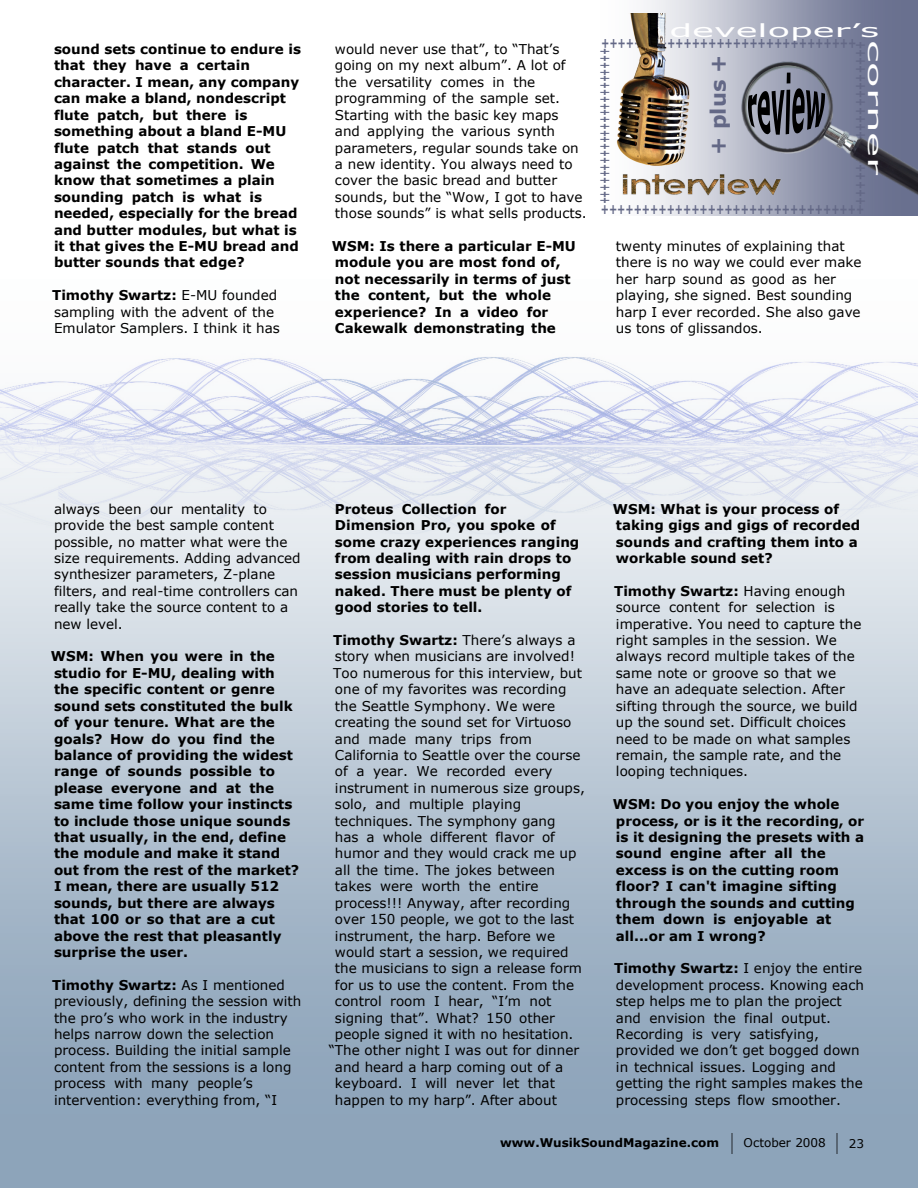
<style>
.page{position:relative;width:918px;height:1188px;background:#fff}
.page>*{position:absolute;margin:0;border:0;box-sizing:border-box;transform-origin:0 0}
.t1{font:700 21px "Verdana";color:#636886}
.t2{font:18px "Verdana";color:#fff;scale:2.04 1}
.t3{font:18px "Verdana";color:#fff;scale:2.33 1}
.t4{font:13.5px/16.4px "Verdana";color:#000}
.t5{font:700 13.5px/16.4px "Verdana";color:#000}
.t6{font:700 13.5px "Verdana";color:#636886;scale:.7 1}
.t7{font:700 13.5px "Verdana";color:#636886;scale:.58 1}
.t8{font:700 12px "Verdana";color:#000}
.t9{font:12px "Verdana";color:#000}
.s1{font-weight:700}
.s2{font-weight:400}
</style>
<div class="page">
<img style="left:0;top:357px;width:918px;height:831px">
<hr style="left:836px;top:1133px;width:2px;height:21px;background:#586674">
<hr style="left:731px;top:1133px;width:2px;height:21px;background:#586674">
<img style="left:629px;top:0;width:289px;height:216px">
<img style="left:622px;top:180px;width:84px;height:20px">
<img style="left:706px;top:41px;width:212px;height:175px">
<img style="left:616px;top:14px;width:96px;height:166px">
<p class="t5" style="left:54px;top:42px;width:249px">sound sets continue to endure is that they have a certain character. I mean, any company can make a bland, nondescript flute patch, but there is something about a bland E-MU flute patch that stands out against the competition. We know that sometimes a plain sounding patch is what is needed, especially for the bread and butter modules, but what is it that gives the E-MU bread and butter sounds that edge?</p>
<p class="t4" style="left:52px;top:288px;width:229px"><span class="s1">Timothy Swartz:</span> E-MU founded sampling with the advent of the<br>Emulator Samplers. I think it has</p>
<p class="t4" style="left:335px;top:42px;width:253px">would never use that”, to “That’s going on my next album”. A lot of the versatility comes in the programming of the sample set.<br>Starting with the basic key maps and applying the various synth parameters, regular sounds take on a new identity. You always need to cover the basic bread and butter sounds, but the “Wow, I got to have those sounds” is what sells products.</p>
<p class="t5" style="left:332px;top:239px;width:246px">WSM: Is there a particular E-MU module you are most fond of, not necessarily in terms of just the content, but the whole experience? In a video for<br>Cakewalk demonstrating the</p>
<h2 class="t2" style="left:669px;top:24px;width:104px">developer’s</h2>
<p class="t6" style="left:857px;top:50px;width:366px;rotate:-180deg">+++++++++++++++++++++++++++++++</p>
<h2 class="t3" style="left:882px;top:40px;width:59px;rotate:90deg">corner</h2>
<p class="t7" style="left:611px;top:48px;width:270px;rotate:90deg">+++++++++++++++++++++++</p>
<h1 class="t1" style="left:710px;top:155px;width:101px;rotate:-90deg">+ plus +</h1>
<p class="t6" style="left:601px;top:204px;width:378px">++++++++++++++++++++++++++++++++</p>
<p class="t4" style="left:616px;top:239px;width:247px">twenty minutes of explaining that there is no way we could ever make her harp sound as good as her playing, she signed. Best sounding harp I ever recorded. She also gave us tons of glissandos.</p>
<p class="t4" style="left:54px;top:502px;width:248px">always been our mentality to provide the best sample content possible, no matter what were the size requirements. Adding advanced synthesizer parameters, Z-plane filters, and real-time controllers can really take the source content to a new level.</p>
<p class="t5" style="left:51px;top:650px;width:250px">WSM: When you were in the studio for E-MU, dealing with the specific content or genre sound sets constituted the bulk of your tenure. What are the goals? How do you find the balance of providing the widest range of sounds possible to please everyone and at the same time follow your instincts to include those unique sounds that usually, in the end, define the module and make it stand out from the rest of the market?<br>I mean, there are usually 512 sounds, but there are always that 100 or so that are a cut above the rest that pleasantly surprise the user.</p>
<p class="t4" style="left:52px;top:978px;width:251px"><span class="s1">Timothy Swartz:</span> As I mentioned previously, defining the session with the pro’s who work in the industry helps narrow down the selection process. Building the initial sample content from the sessions is a long process with many people’s intervention: everything from, “I</p>
<p class="t5" style="left:335px;top:502px;width:246px">Proteus Collection for<br>Dimension Pro, you spoke of some crazy experiences ranging from dealing with rain drops to session musicians performing naked. There must be plenty of good stories to tell.</p>
<p class="t5" style="left:333px;top:633px;width:244px">Timothy Swartz: <span class="s2">There’s always a</span></p>
<p class="t4" style="left:335px;top:650px;width:242px">story when musicians are involved!</p>
<p class="t4" style="left:333px;top:666px;width:250px">Too numerous for this interview, but</p>
<p class="t4" style="left:335px;top:682px;width:233px">one of my favorites was recording</p>
<p class="t4" style="left:335px;top:699px;width:222px">the Seattle Symphony. We were</p>
<p class="t4" style="left:335px;top:715px;width:238px">creating the sound set for Virtuoso</p>
<p class="t4" style="left:335px;top:732px;width:198px">and made many trips from</p>
<p class="t4" style="left:335px;top:748px;width:247px">California to Seattle over the course</p>
<p class="t4" style="left:335px;top:764px;width:219px">of a year. We recorded every</p>
<p class="t4" style="left:335px;top:781px;width:252px">instrument in numerous size groups,</p>
<p class="t4" style="left:335px;top:797px;width:188px">solo, and multiple playing</p>
<p class="t4" style="left:335px;top:814px;width:222px">techniques. The symphony gang</p>
<p class="t4" style="left:335px;top:830px;width:222px">has a whole different flavor of</p>
<p class="t4" style="left:335px;top:847px;width:243px">humor and they would crack me up</p>
<p class="t4" style="left:335px;top:863px;width:222px">all the time. The jokes between</p>
<p class="t4" style="left:335px;top:879px;width:205px">takes were worth the entire</p>
<p class="t4" style="left:335px;top:896px;width:237px">process!!! Anyway, after recording</p>
<p class="t4" style="left:335px;top:912px;width:241px">over 150 people, we got to the last</p>
<p class="t4" style="left:335px;top:929px;width:222px">instrument, the harp. Before we</p>
<p class="t4" style="left:335px;top:945px;width:235px">would start a session, we required</p>
<p class="t4" style="left:335px;top:961px;width:249px">the musicians to sign a release form</p>
<p class="t4" style="left:335px;top:978px;width:241px">for us to use the content. From the</p>
<p class="t4" style="left:335px;top:994px;width:218px">control room I hear, “I’m not</p>
<p class="t4" style="left:335px;top:1011px;width:222px">signing that”. What? 150 other</p>
<p class="t4" style="left:335px;top:1027px;width:240px">people signed it with no hesitation.</p>
<p class="t4" style="left:329px;top:1044px;width:252px">“The other night I was out for dinner</p>
<p class="t4" style="left:335px;top:1060px;width:230px">and heard a harp coming out of a</p>
<p class="t4" style="left:335px;top:1076px;width:222px">keyboard. I will never let that</p>
<p class="t4" style="left:335px;top:1093px;width:224px">happen to my harp”. After about</p>
<p class="t5" style="left:613px;top:502px;width:249px">WSM: What is your process of taking gigs and gigs of recorded sounds and crafting them into a workable sound set?</p>
<p class="t4" style="left:614px;top:584px;width:249px"><span class="s1">Timothy Swartz:</span> Having enough source content for selection is imperative. You need to capture the right samples in the session. We always record multiple takes of the same note or groove so that we have an adequate selection. After sifting through the source, we build up the sound set. Difficult choices need to be made on what samples remain, the sample rate, and the looping techniques.</p>
<p class="t5" style="left:613px;top:797px;width:253px">WSM: Do you enjoy the whole process, or is it the recording, or is it designing the presets with a sound engine after all the excess is on the cutting room floor? I can't imagine sifting through the sounds and cutting them down is enjoyable at all...or am I wrong?</p>
<p class="t4" style="left:614px;top:961px;width:251px"><span class="s1">Timothy Swartz:</span> I enjoy the entire development process. Knowing each step helps me to plan the project and envision the final output.<br>Recording is very satisfying, provided we don’t get bogged down in technical issues. Logging and getting the right samples makes the processing steps flow smoother.</p>
<p class="t8" style="left:500px;top:1138px;width:220px">www.WusikSoundMagazine.com</p>
<p class="t9" style="left:744px;top:1138px;width:84px">October 2008</p>
<p class="t9" style="left:849px;top:1138px;width:17px">23</p>
</div>
